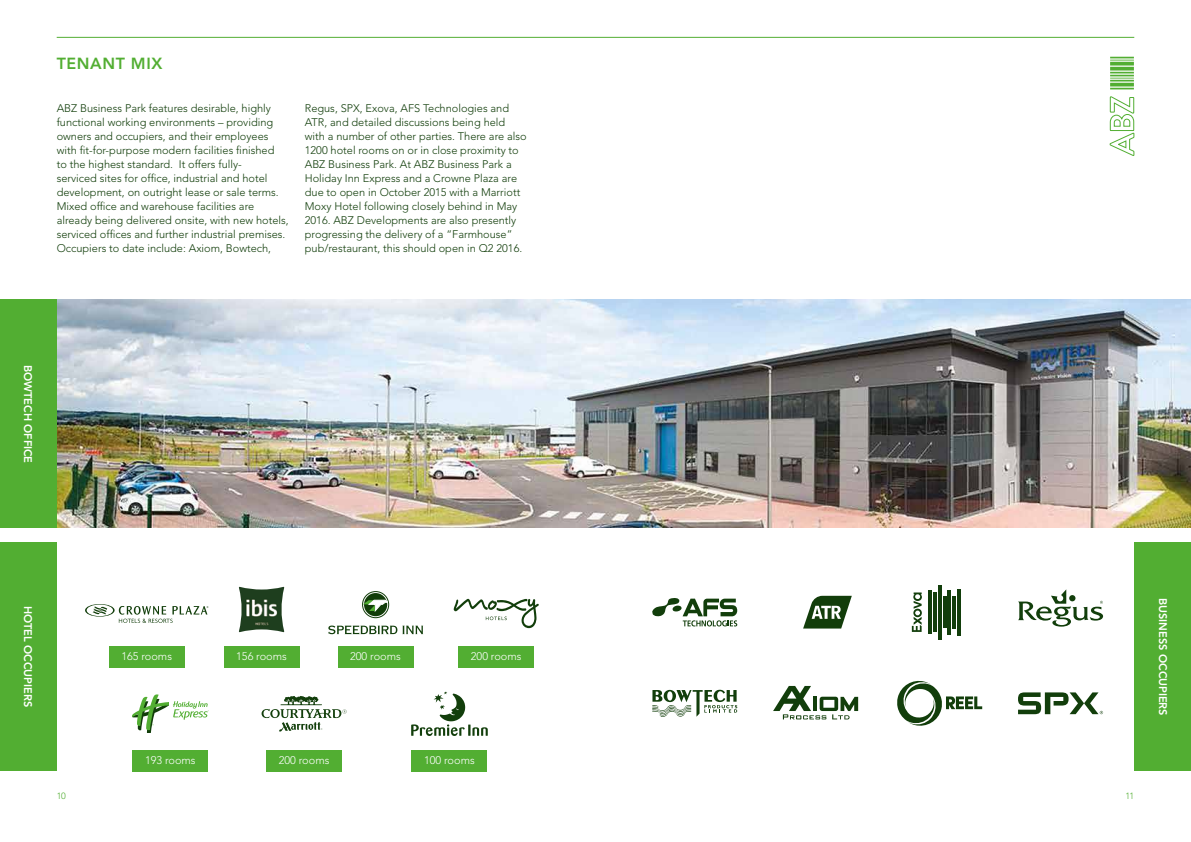
<style>
.page{position:relative;width:1191px;height:842px;background:#fff}
.page>*{position:absolute;margin:0;border:0;box-sizing:border-box;transform-origin:0 0}
.t1{font:800 16px "Avenir";letter-spacing:.035em;color:#52ae32}
.t2{font:300 11px/14px "Avenir";color:#123e0b}
.t3{font:300 11px "Avenir";color:#fff}
.t4{font:800 11px "Avenir";color:#fff}
.t5{font:300 9px "Avenir";color:#52ae32}
</style>
<div class="page">
<img style="left:57px;top:299px;width:1134px;height:229px">
<div style="left:0;top:542px;width:57px;height:229px;background:#52ae32"></div>
<div style="left:1134px;top:543px;width:57px;height:228px;background:#52ae32"></div>
<hr style="left:57px;top:37px;width:1077px;height:1px;background:#52ae32">
<div style="left:0;top:299px;width:57px;height:229px;background:#52ae32"></div>
<svg style="left:652px;top:598px;width:85px;height:28px"></svg>
<svg style="left:773px;top:686px;width:85px;height:33px"></svg>
<svg style="left:652px;top:690px;width:85px;height:27px"></svg>
<hr style="left:928px;top:590px;width:4px;height:44px;background:#123e0b">
<hr style="left:933px;top:592px;width:4px;height:40px;background:#123e0b">
<hr style="left:938px;top:585px;width:3px;height:54px;background:#123e0b">
<hr style="left:943px;top:596px;width:3px;height:32px;background:#123e0b">
<hr style="left:947px;top:590px;width:4px;height:44px;background:#123e0b">
<hr style="left:952px;top:596px;width:4px;height:32px;background:#123e0b">
<hr style="left:957px;top:589px;width:3px;height:46px;background:#123e0b">
<svg style="left:912px;top:592px;width:10px;height:40px"></svg>
<svg style="left:1018px;top:692px;width:85px;height:22px"></svg>
<svg style="left:1018px;top:589px;width:85px;height:38px"></svg>
<svg style="left:803px;top:596px;width:49px;height:32px"></svg>
<svg style="left:1110px;top:57px;width:23px;height:32px"></svg>
<svg style="left:1109px;top:96px;width:25px;height:60px"></svg>
<svg style="left:897px;top:680px;width:85px;height:46px"></svg>
<div style="left:411px;top:750px;width:76px;height:21px;background:#52ae32"></div>
<div style="left:266px;top:750px;width:76px;height:21px;background:#52ae32"></div>
<div style="left:132px;top:750px;width:76px;height:21px;background:#52ae32"></div>
<div style="left:458px;top:646px;width:76px;height:21px;background:#52ae32"></div>
<div style="left:337px;top:646px;width:76px;height:21px;background:#52ae32"></div>
<div style="left:223px;top:646px;width:76px;height:21px;background:#52ae32"></div>
<div style="left:109px;top:646px;width:76px;height:21px;background:#52ae32"></div>
<img style="left:239px;top:587px;width:45px;height:45px">
<svg style="left:85px;top:604px;width:123px;height:19px"></svg>
<svg style="left:132px;top:694px;width:77px;height:39px"></svg>
<svg style="left:454px;top:598px;width:85px;height:30px"></svg>
<svg style="left:261px;top:696px;width:86px;height:35px"></svg>
<svg style="left:411px;top:691px;width:77px;height:45px"></svg>
<svg style="left:364px;top:593px;width:23px;height:23px"></svg>
<div style="left:362px;top:591px;width:27px;height:27px;border:1px solid #123d0a;border-radius:50%"></div>
<svg style="left:363px;top:600px;width:24px;height:11px"></svg>
<svg style="left:328px;top:625px;width:95px;height:9px"></svg>
<h1 class="t1" style="left:57px;top:54px;width:107px">TENANT MIX</h1>
<p class="t2" style="left:57px;top:101px;width:233px">ABZ Business Park features desirable, highly functional working environments – providing owners and occupiers, and their employees with fit-for-purpose modern facilities finished<br>to the highest standard. It offers fully-<br>serviced sites for office, industrial and hotel development, on outright lease or sale terms.<br>Mixed office and warehouse facilities are already being delivered onsite, with new hotels, serviced offices and further industrial premises.<br>Occupiers to date include: Axiom, Bowtech,</p>
<p class="t2" style="left:305px;top:101px;width:223px">Regus, SPX, Exova, AFS Technologies and ATR, and detailed discussions being held with a number of other parties. There are also 1200 hotel rooms on or in close proximity to ABZ Business Park. At ABZ Business Park a Holiday Inn Express and a Crowne Plaza are due to open in October 2015 with a Marriott Moxy Hotel following closely behind in May 2016. ABZ Developments are also presently progressing the delivery of a “Farmhouse” pub/restaurant, this should open in Q2 2016.</p>
<p class="t4" style="left:35px;top:365px;width:100px;rotate:90deg">BOWTECH OFFICE</p>
<p class="t4" style="left:35px;top:606px;width:103px;rotate:90deg">HOTEL OCCUPIERS</p>
<p class="t4" style="left:1169px;top:598px;width:119px;rotate:90deg">BUSINESS OCCUPIERS</p>
<p class="t3" style="left:121px;top:650px;width:52px">165 rooms</p>
<p class="t3" style="left:236px;top:650px;width:52px">156 rooms</p>
<p class="t3" style="left:350px;top:650px;width:52px">200 rooms</p>
<p class="t3" style="left:471px;top:650px;width:52px">200 rooms</p>
<p class="t3" style="left:145px;top:754px;width:52px">193 rooms</p>
<p class="t3" style="left:279px;top:754px;width:52px">200 rooms</p>
<p class="t3" style="left:424px;top:754px;width:52px">100 rooms</p>
<p class="t5" style="left:57px;top:791px;width:11px">10</p>
<p class="t5" style="left:1125px;top:791px;width:10px">11</p>
</div>
